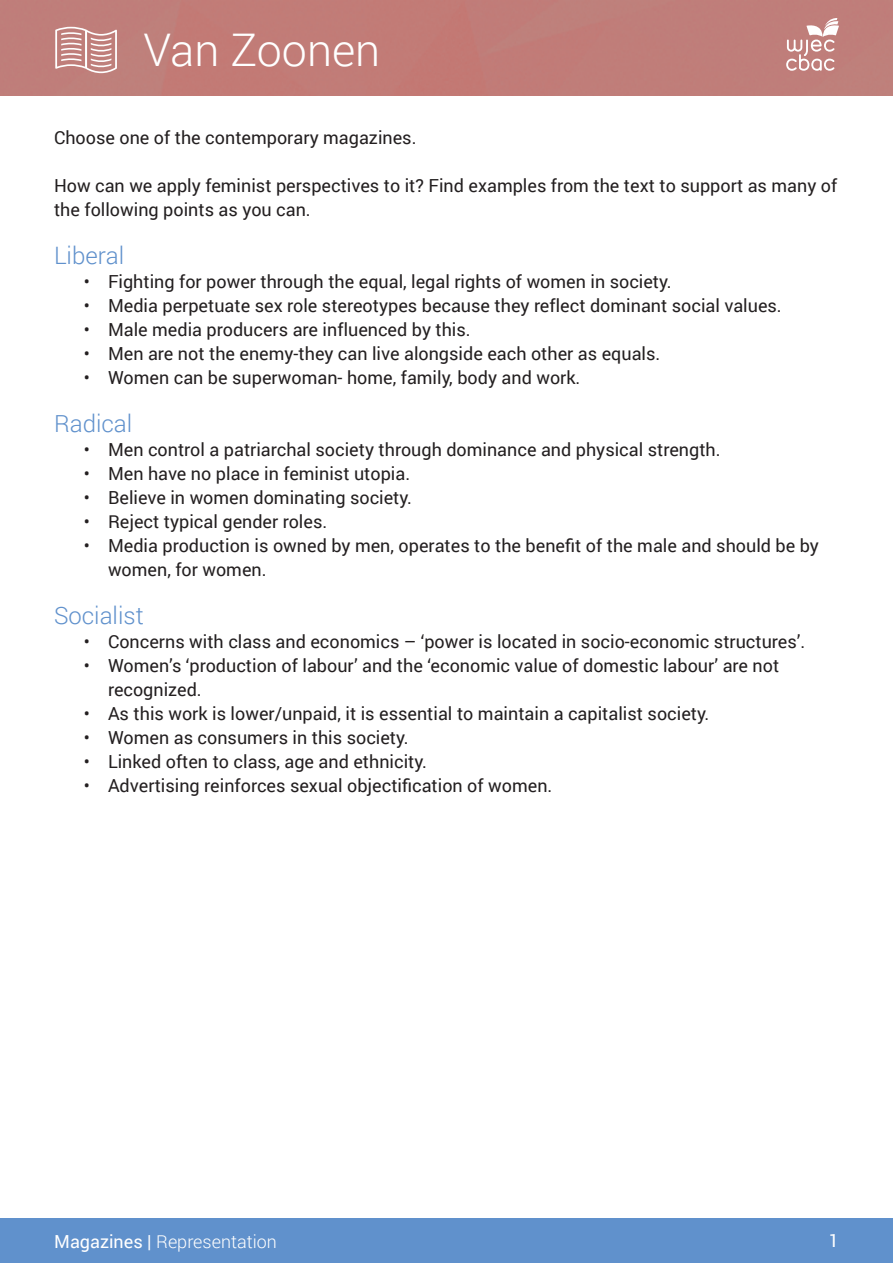
<style>
.page{position:relative;width:893px;height:1263px;background:#fff}
.page>*{position:absolute;margin:0;border:0;box-sizing:border-box;transform-origin:0 0}
.t1{font:300 45px "Roboto";color:#fff}
.Header_B{font:300 24px "Roboto";color:#6091cc}
.Paragraph_text{font:18px/24px "Roboto";color:#231f20}
.t2{font:300 18px "Roboto";color:#fff}
.t3{font:18px "Roboto";color:#fff}
.s1{font-weight:400}
</style>
<div class="page">
<div style="left:0;top:1218px;width:893px;height:45px;background:#6091cc"></div>
<svg style="left:786px;top:18px;width:53px;height:53px"></svg>
<svg style="left:55px;top:27px;width:62px;height:46px"></svg>
<h1 class="t1" style="left:144px;top:19px;width:238px">Van Zoonen</h1>
<p class="Paragraph_text" style="left:54px;top:125px;width:364px">Choose one of the contemporary magazines.</p>
<p class="Paragraph_text" style="left:54px;top:173px;width:785px">How can we apply feminist perspectives to it? Find examples from the text to support as many of the following points as you can.</p>
<p class="Header_B" style="left:54px;top:239px;width:72px">Liberal</p>
<p class="Paragraph_text" style="left:84px;top:269px;width:589px">• Fighting for power through the equal, legal rights of women in society.</p>
<p class="Paragraph_text" style="left:84px;top:293px;width:699px">• Media perpetuate sex role stereotypes because they reflect dominant social values.</p>
<p class="Paragraph_text" style="left:84px;top:317px;width:388px">• Male media producers are influenced by this.</p>
<p class="Paragraph_text" style="left:84px;top:341px;width:578px">• Men are not the enemy-they can live alongside each other as equals.</p>
<p class="Paragraph_text" style="left:84px;top:365px;width:498px">• Women can be superwoman- home, family, body and work.</p>
<p class="Header_B" style="left:54px;top:407px;width:80px">Radical</p>
<p class="Paragraph_text" style="left:84px;top:437px;width:638px">• Men control a patriarchal society through dominance and physical strength.</p>
<p class="Paragraph_text" style="left:84px;top:461px;width:328px">• Men have no place in feminist utopia.</p>
<p class="Paragraph_text" style="left:84px;top:485px;width:330px">• Believe in women dominating society.</p>
<p class="Paragraph_text" style="left:84px;top:509px;width:245px">• Reject typical gender roles.</p>
<p class="Paragraph_text" style="left:108px;top:533px;width:712px;text-indent:-24px">• Media production is owned by men, operates to the benefit of the male and should be by women, for women.</p>
<p class="Header_B" style="left:54px;top:599px;width:91px">Socialist</p>
<p class="Paragraph_text" style="left:84px;top:629px;width:723px">• Concerns with class and economics – ‘power is located in socio-economic structures’.</p>
<p class="Paragraph_text" style="left:108px;top:653px;width:673px;text-indent:-24px">• Women’s ‘production of labour’ and the ‘economic value of domestic labour’ are not recognized.</p>
<p class="Paragraph_text" style="left:84px;top:701px;width:627px">• As this work is lower/unpaid, it is essential to maintain a capitalist society.</p>
<p class="Paragraph_text" style="left:84px;top:725px;width:326px">• Women as consumers in this society.</p>
<p class="Paragraph_text" style="left:84px;top:749px;width:345px">• Linked often to class, age and ethnicity.</p>
<p class="Paragraph_text" style="left:84px;top:773px;width:470px">• Advertising reinforces sexual objectification of women.</p>
<p class="t2" style="left:54px;top:1229px;width:224px"><span class="s1">Magazines |</span> Representation</p>
<p class="t3" style="left:829px;top:1228px;width:12px">1</p>
</div>
